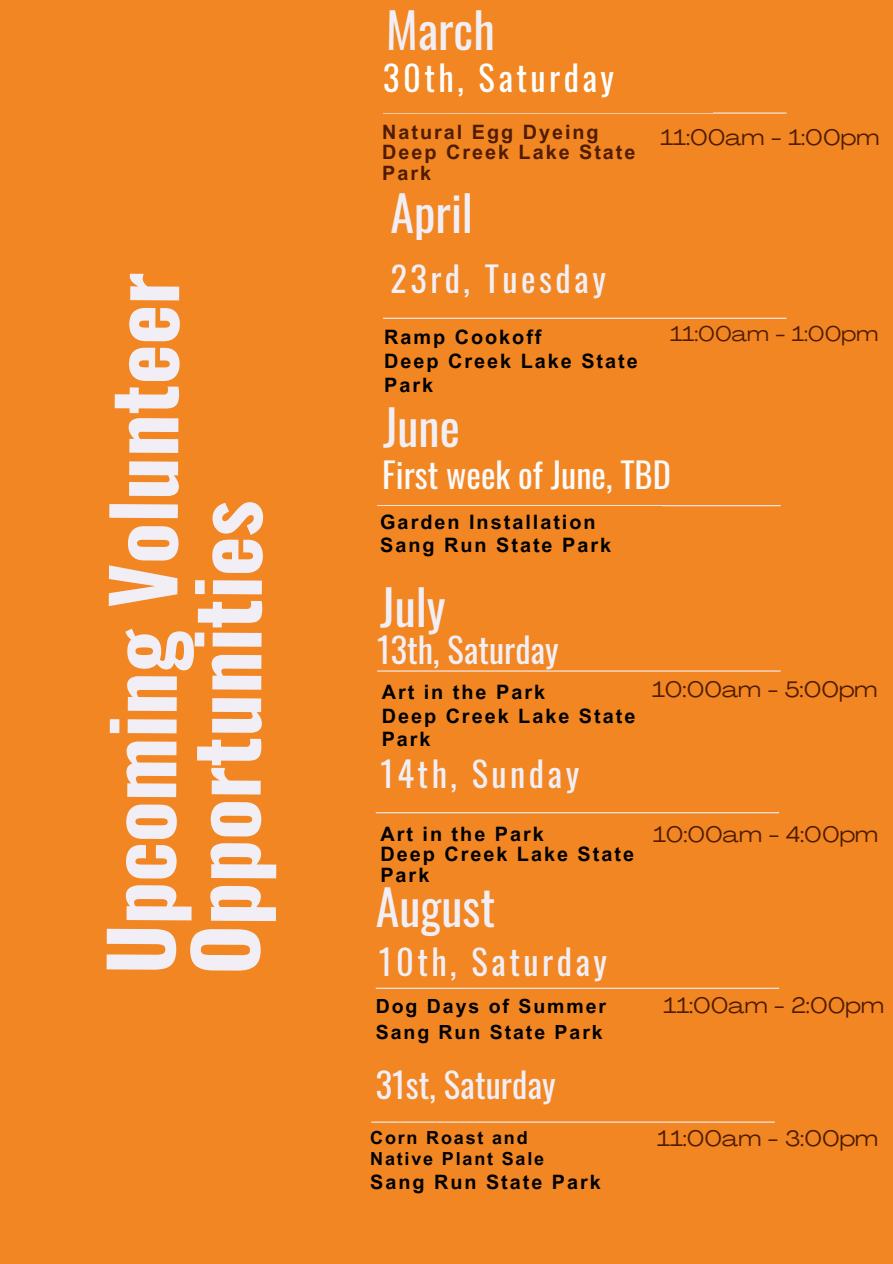
<style>
.page{position:relative;width:893px;height:1264px;background:#fff}
.page>*{position:absolute;margin:0;border:0;box-sizing:border-box;transform-origin:0 0}
.t1{font:700 84.6px/83.6px "Oswald";letter-spacing:-.01em;color:#f1eff5}
.t2{font:48px "Oswald";color:#f1eff5}
.t3{font:34.5px "Oswald";letter-spacing:.1em;color:#f1eff5}
.t4{font:34.5px "Oswald";color:#f1eff5}
.t5{font:34.5px "Oswald";color:#fafafa}
.t6{font:34.5px "Oswald";letter-spacing:.1em;color:#fff}
.t7{font:expanded 22.05px "Agrandir";color:#501c00}
.t8{font:expanded 21px "Agrandir";color:#501c00}
.t9{font:700 19.8px/23.7px "Arial MT Pro";letter-spacing:.1em;color:#000}
.t10{font:700 19.8px/20.2px "Arial MT Pro";letter-spacing:.1em;color:#501c00}
.t11{font:700 19.5px "Arial MT Pro";letter-spacing:.1em;color:#000}
.t12{font:700 18px "Arial MT Pro";letter-spacing:.1em;color:#000}
</style>
<div class="page">
<div style="left:0;top:0;width:892px;height:1263px;background:#f18623"></div>
<hr style="left:383px;top:112px;width:403px;height:2px;background:#f1eff5">
<hr style="left:377px;top:505px;width:403px;height:1px;background:#f1eff5">
<hr style="left:383px;top:318px;width:403px;height:1px;background:#f1eff5">
<hr style="left:376px;top:987px;width:403px;height:1px;background:#f1eff5">
<hr style="left:377px;top:670px;width:403px;height:1px;background:#f1eff5">
<hr style="left:376px;top:812px;width:403px;height:1px;background:#f1eff5">
<hr style="left:371px;top:1121px;width:403px;height:1px;background:#f1eff5">
<h1 class="t1" style="left:97px;top:974px;width:704px;rotate:-90deg">Upcoming Volunteer<br>Opportunities</h1>
<h2 class="t2" style="left:386px;top:-8px;width:110px">March</h2>
<h3 class="t6" style="left:383px;top:50px;width:232px">30th, Saturday</h3>
<p class="t10" style="left:382px;top:124px;width:218px">Natural Egg Dyeing</p>
<p class="t10" style="left:382px;top:145px;width:255px">Deep Creek Lake State<br>Park</p>
<h2 class="t2" style="left:390px;top:175px;width:84px">April</h2>
<h3 class="t3" style="left:390px;top:252px;width:217px">23rd, Tuesday</h3>
<p class="t9" style="left:384px;top:328px;width:159px">Ramp Cookoff</p>
<p class="t9" style="left:384px;top:352px;width:255px">Deep Creek Lake State<br>Park</p>
<h2 class="t2" style="left:383px;top:390px;width:78px">June</h2>
<h4 class="t7" style="left:660px;top:128px;width:220px">11:00am - 1:00pm</h4>
<h4 class="t8" style="left:670px;top:325px;width:210px">11:00am - 1:00pm</h4>
<h3 class="t5" style="left:382px;top:448px;width:290px">First week of June, TBD</h3>
<p class="t9" style="left:380px;top:512px;width:217px">Garden Installation</p>
<p class="t9" style="left:380px;top:536px;width:232px">Sang Run State Park</p>
<h2 class="t2" style="left:380px;top:569px;width:67px">July</h2>
<h3 class="t4" style="left:377px;top:622px;width:183px">13th, Saturday</h3>
<p class="t9" style="left:381px;top:682px;width:165px">Art in the Park</p>
<p class="t9" style="left:381px;top:706px;width:255px">Deep Creek Lake State<br>Park</p>
<h3 class="t3" style="left:380px;top:747px;width:200px">14th, Sunday</h3>
<p class="t9" style="left:380px;top:824px;width:165px">Art in the Park</p>
<p class="t9" style="left:380px;top:846px;width:255px;line-height:20.2px">Deep Creek Lake State<br>Park</p>
<h2 class="t2" style="left:376px;top:870px;width:121px">August</h2>
<h3 class="t3" style="left:379px;top:934px;width:229px">10th, Saturday</h3>
<p class="t11" style="left:376px;top:998px;width:232px">Dog Days of Summer</p>
<p class="t11" style="left:376px;top:1024px;width:228px">Sang Run State Park</p>
<h3 class="t4" style="left:376px;top:1057px;width:181px">31st, Saturday</h3>
<p class="t12" style="left:370px;top:1130px;width:159px">Corn Roast and</p>
<p class="t12" style="left:370px;top:1152px;width:175px">Native Plant Sale</p>
<p class="t9" style="left:370px;top:1172px;width:232px">Sang Run State Park</p>
<h4 class="t7" style="left:652px;top:681px;width:227px">10:00am - 5:00pm</h4>
<h4 class="t7" style="left:653px;top:826px;width:226px">10:00am - 4:00pm</h4>
<h4 class="t7" style="left:663px;top:996px;width:222px">11:00am - 2:00pm</h4>
<h4 class="t7" style="left:657px;top:1129px;width:222px">11:00am - 3:00pm</h4>
</div>
